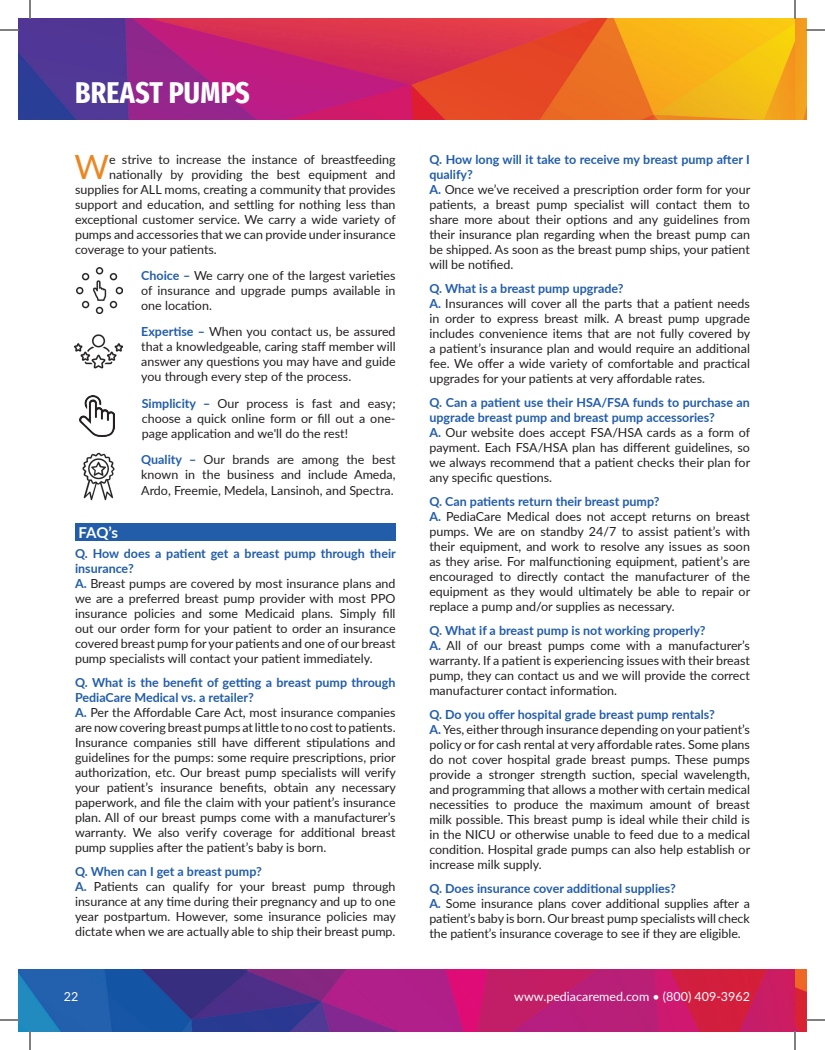
<style>
.page{position:relative;width:825px;height:1050px;background:#fff}
.page>*{position:absolute;margin:0;border:0;box-sizing:border-box;transform-origin:0 0}
.t1{font:33.38px "Lato";color:#eb8723}
.t2{font:700 30px "Fira Sans Compressed";letter-spacing:.01em;color:#fff}
.t3{font:700 15px "Lato";color:#fff}
.t4{font:12.5px/15px "Lato";color:#231f20}
.t5{font:12.5px "Lato";color:#fff}
.s1{font-weight:700;color:#225daa}
</style>
<div class="page">
<img style="left:19px;top:969px;width:787px;height:62px">
<img style="left:19px;top:19px;width:787px;height:101px">
<div style="left:75px;top:523px;width:321px;height:18px;background:#225daa"></div>
<img style="left:82px;top:453px;width:33px;height:47px">
<img style="left:75px;top:334px;width:48px;height:35px">
<img style="left:80px;top:396px;width:34px;height:41px">
<img style="left:76px;top:268px;width:46px;height:46px">
<svg style="left:0;top:29px;width:19px;height:2px"></svg>
<svg style="left:806px;top:29px;width:19px;height:2px"></svg>
<svg style="left:0;top:1019px;width:19px;height:2px"></svg>
<svg style="left:806px;top:1019px;width:19px;height:2px"></svg>
<svg style="left:29px;top:0;width:2px;height:19px"></svg>
<svg style="left:29px;top:1031px;width:2px;height:19px"></svg>
<svg style="left:794px;top:0;width:2px;height:19px"></svg>
<svg style="left:794px;top:1031px;width:2px;height:19px"></svg>
<h2 class="t2" style="left:75px;top:68px;width:176px">BREAST PUMPS</h2>
<h1 class="t1" style="left:74px;top:143px;width:36px">W</h1>
<p class="t4" style="left:109px;top:151px;width:288px">e strive to increase the instance of breastfeeding</p>
<p class="t4" style="left:109px;top:166px;width:288px">nationally by providing the best equipment and</p>
<p class="t4" style="left:75px;top:181px;width:322px">supplies for ALL moms, creating a community that provides</p>
<p class="t4" style="left:75px;top:196px;width:322px">support and education, and settling for nothing less than</p>
<p class="t4" style="left:75px;top:211px;width:322px">exceptional customer service. We carry a wide variety of</p>
<p class="t4" style="left:75px;top:226px;width:322px">pumps and accessories that we can provide under insurance</p>
<p class="t4" style="left:75px;top:241px;width:143px">coverage to your patients.</p>
<p class="t4" style="left:141px;top:267px;width:256px;text-align:justify"><span class="s1">Choice –</span> We carry one of the largest varieties of insurance and upgrade pumps available in one location.</p>
<p class="t4" style="left:141px;top:324px;width:256px;text-align:justify"><span class="s1">Expertise –</span> When you contact us, be assured that a knowledgeable, caring staff member will answer any questions you may have and guide you through every step of the process.</p>
<p class="t4" style="left:142px;top:395px;width:255px;text-align:justify"><span class="s1">Simplicity –</span> Our process is fast and easy; choose a quick online form or fill out a one&shy;page application and we'll do the rest!</p>
<p class="t4" style="left:141px;top:451px;width:256px"><span class="s1">Quality –</span> Our brands are among the best known in the business and include Ameda,</p>
<p class="t4" style="left:141px;top:483px;width:254px">Ardo, Freemie, Medela, Lansinoh, and Spectra.</p>
<p class="t3" style="left:79px;top:521px;width:41px">FAQ’s</p>
<p class="t4" style="left:75px;top:546px;width:322px"><span class="s1">Q. How does a patient get a breast pump through their insurance?<br>A.</span> Breast pumps are covered by most insurance plans and we are a preferred breast pump provider with most PPO insurance policies and some Medicaid plans. Simply fill out our order form for your patient to order an insurance covered breast pump for your patients and one of our breast pump specialists will contact your patient immediately.</p>
<p class="t4" style="left:75px;top:675px;width:322px"><span class="s1">Q. What is the benefit of getting a breast pump through PediaCare Medical vs. a retailer?<br>A.</span> Per the Affordable Care Act, most insurance companies are now covering breast pumps at little to no cost to patients.<br>Insurance companies still have different stipulations and guidelines for the pumps: some require prescriptions, prior authorization, etc. Our breast pump specialists will verify your patient’s insurance benefits, obtain any necessary paperwork, and file the claim with your patient’s insurance plan. All of our breast pumps come with a manufacturer’s warranty. We also verify coverage for additional breast pump supplies after the patient’s baby is born.</p>
<p class="t4" style="left:75px;top:864px;width:322px"><span class="s1">Q. When can I get a breast pump?<br>A.</span> Patients can qualify for your breast pump through insurance at any time during their pregnancy and up to one year postpartum. However, some insurance policies may dictate when we are actually able to ship their breast pump.</p>
<p class="t4" style="left:429px;top:151px;width:322px"><span class="s1">Q. How long will it take to receive my breast pump after I qualify?<br>A.</span> Once we’ve received a prescription order form for your patients, a breast pump specialist will contact them to share more about their options and any guidelines from their insurance plan regarding when the breast pump can be shipped. As soon as the breast pump ships, your patient will be notified.</p>
<p class="t4" style="left:429px;top:280px;width:322px"><span class="s1">Q. What is a breast pump upgrade?<br>A.</span> Insurances will cover all the parts that a patient needs in order to express breast milk. A breast pump upgrade includes convenience items that are not fully covered by a patient’s insurance plan and would require an additional fee. We offer a wide variety of comfortable and practical upgrades for your patients at very affordable rates.</p>
<p class="t4" style="left:429px;top:394px;width:322px"><span class="s1">Q. Can a patient use their HSA/FSA funds to purchase an upgrade breast pump and breast pump accessories?<br>A.</span> Our website does accept FSA/HSA cards as a form of payment. Each FSA/HSA plan has different guidelines, so we always recommend that a patient checks their plan for any specific questions.</p>
<p class="t4" style="left:429px;top:493px;width:322px"><span class="s1">Q. Can patients return their breast pump?<br>A.</span> PediaCare Medical does not accept returns on breast pumps. We are on standby 24/7 to assist patient’s with their equipment, and work to resolve any issues as soon as they arise. For malfunctioning equipment, patient’s are encouraged to directly contact the manufacturer of the equipment as they would ultimately be able to repair or replace a pump and/or supplies as necessary.</p>
<p class="t4" style="left:429px;top:622px;width:322px"><span class="s1">Q. What if a breast pump is not working properly?<br>A.</span> All of our breast pumps come with a manufacturer’s warranty. If a patient is experiencing issues with their breast pump, they can contact us and we will provide the correct manufacturer contact information.</p>
<p class="t4" style="left:429px;top:706px;width:322px"><span class="s1">Q. Do you offer hospital grade breast pump rentals?<br>A.</span> Yes, either through insurance depending on your patient’s policy or for cash rental at very affordable rates. Some plans do not cover hospital grade breast pumps. These pumps provide a stronger strength suction, special wavelength, and programming that allows a mother with certain medical necessities to produce the maximum amount of breast milk possible. This breast pump is ideal while their child is in the NICU or otherwise unable to feed due to a medical condition. Hospital grade pumps can also help establish or increase milk supply.</p>
<p class="t4" style="left:429px;top:880px;width:322px"><span class="s1">Q. Does insurance cover additional supplies?<br>A.</span> Some insurance plans cover additional supplies after a patient’s baby is born. Our breast pump specialists will check the patient’s insurance coverage to see if they are eligible.</p>
<p class="t5" style="left:64px;top:987px;width:16px">22</p>
<p class="t5" style="left:514px;top:987px;width:237px">www.pediacaremed.com • (800) 409-3962</p>
</div>
